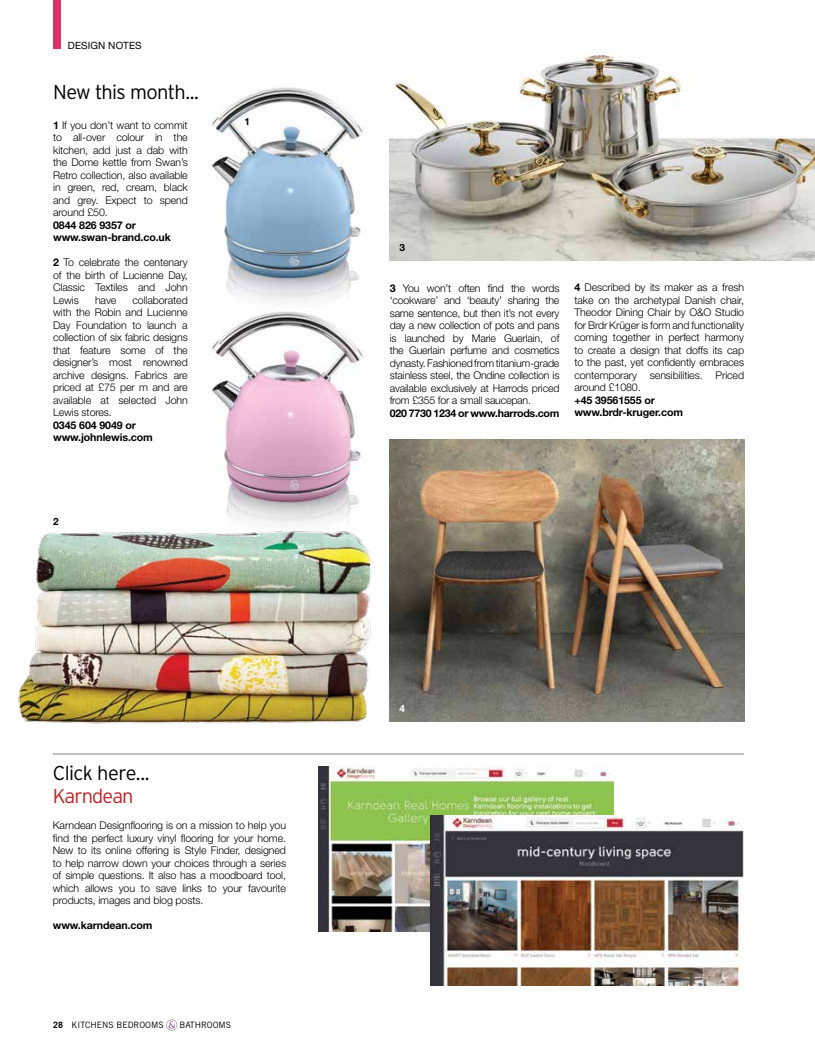
<style>
.page{position:relative;width:815px;height:1053px;background:#fff}
.page>*{position:absolute;margin:0;border:0;box-sizing:border-box;transform-origin:0 0}
.t1{font:300 20px "Interstate";letter-spacing:-.035em;color:#000}
.t2{font:300 20px "Interstate";letter-spacing:-.045em;color:#c12126}
.t3{font:300 10.62px/12.5px "Helvetica Neue LT";letter-spacing:-.01em;color:#000;text-align:justify}
.t4{font:700 10.62px/12.5px "Helvetica Neue LT";letter-spacing:-.01em;color:#000}
.t5{font:10px "Helvetica Neue LT";letter-spacing:.015em;color:#000}
.t6{font:700 10px "Helvetica Neue LT";color:#000}
.t7{font:700 10px "Helvetica Neue LT";color:#fff}
.t8{font:8.75px "Trade Gothic LT";color:#000}
.s1{font-weight:700}
</style>
<div class="page">
<img style="left:208px;top:311px;width:182px;height:208px">
<img style="left:209px;top:87px;width:202px;height:213px">
<hr style="left:53px;top:753px;width:691px;height:1px;background:#808285">
<img style="left:319px;top:766px;width:294px;height:165px">
<img style="left:430px;top:815px;width:314px;height:170px">
<img style="left:390px;top:54px;width:425px;height:206px">
<img style="left:18px;top:519px;width:372px;height:205px">
<img style="left:390px;top:439px;width:354px;height:282px">
<div style="left:53px;top:0;width:8px;height:49px;background:#dd3167"></div>
<svg style="left:166px;top:1019px;width:11px;height:11px"></svg>
<p class="t5" style="left:68px;top:39px;width:75px">DESIGN NOTES</p>
<h1 class="t1" style="left:53px;top:80px;width:147px">New this month...</h1>
<p class="t3" style="left:53px;top:119px;width:136px"><span class="s1">1</span> If you don’t want to commit to all-over colour in the kitchen, add just a dab with the Dome kettle from Swan’s Retro collection, also available in green, red, cream, black and grey. Expect to spend around £50.</p>
<p class="t4" style="left:53px;top:219px;width:119px">0844 826 9357 or www.swan-brand.co.uk</p>
<p class="t3" style="left:53px;top:256px;width:136px"><span class="s1">2</span> To celebrate the centenary of the birth of Lucienne Day, Classic Textiles and John Lewis</p>
<p class="t3" style="left:53px;top:294px;width:136px;text-indent:79px">collaborated with the Robin and Lucienne Day Foundation to launch a collection of six fabric designs that feature some of the designer’s most renowned archive designs. Fabrics are priced at £75 per m and are available at selected John Lewis stores.</p>
<p class="t4" style="left:53px;top:418px;width:101px">0345 604 9049 or www.johnlewis.com</p>
<p class="t3" style="left:95px;top:294px;width:23px">have</p>
<p class="t6" style="left:53px;top:515px;width:7px">2</p>
<p class="t6" style="left:244px;top:115px;width:7px">1</p>
<h1 class="t1" style="left:53px;top:762px;width:98px">Click here...</h1>
<h1 class="t2" style="left:53px;top:784px;width:82px">Karndean</h1>
<p class="t3" style="left:53px;top:819px;width:235px">Karndean Designflooring is on a mission to help you find the perfect luxury vinyl flooring for your home.<br>New to its online offering is Style Finder, designed to help narrow down your choices through a series of simple questions. It also has a moodboard tool, which allows you to save links to your favourite products, images and blog posts.</p>
<p class="t4" style="left:53px;top:919px;width:101px">www.karndean.com</p>
<p class="t8" style="left:53px;top:1019px;width:112px"><span class="s1">28</span> KITCHENS BEDROOMS</p>
<p class="t8" style="left:180px;top:1019px;width:53px">BATHROOMS</p>
<p class="t6" style="left:400px;top:241px;width:7px">3</p>
<p class="t3" style="left:390px;top:281px;width:171px"><span class="s1">3</span> You won’t often find the words ‘cookware’ and ‘beauty’ sharing the same sentence, but then it’s not every day a new collection of pots and pans is launched by Marie Guerlain, of the Guerlain perfume and cosmetics dynasty. Fashioned from titanium-grade stainless steel, the Ondine collection is available exclusively at Harrods priced from £355 for a small saucepan.</p>
<p class="t4" style="left:390px;top:406px;width:171px">020 7730 1234 or www.harrods.com</p>
<p class="t3" style="left:574px;top:281px;width:171px"><span class="s1">4</span> Described by its maker as a fresh take on the archetypal Danish chair, Theodor Dining Chair by O&amp;O Studio for Brdr Krüger is form and functionality coming together in perfect harmony to create a design that doffs its cap to the past, yet confidently embraces contemporary sensibilities. Priced around £1080.</p>
<p class="t4" style="left:574px;top:393px;width:110px">+45 39561555 or www.brdr-kruger.com</p>
<p class="t7" style="left:400px;top:701px;width:7px">4</p>
</div>
